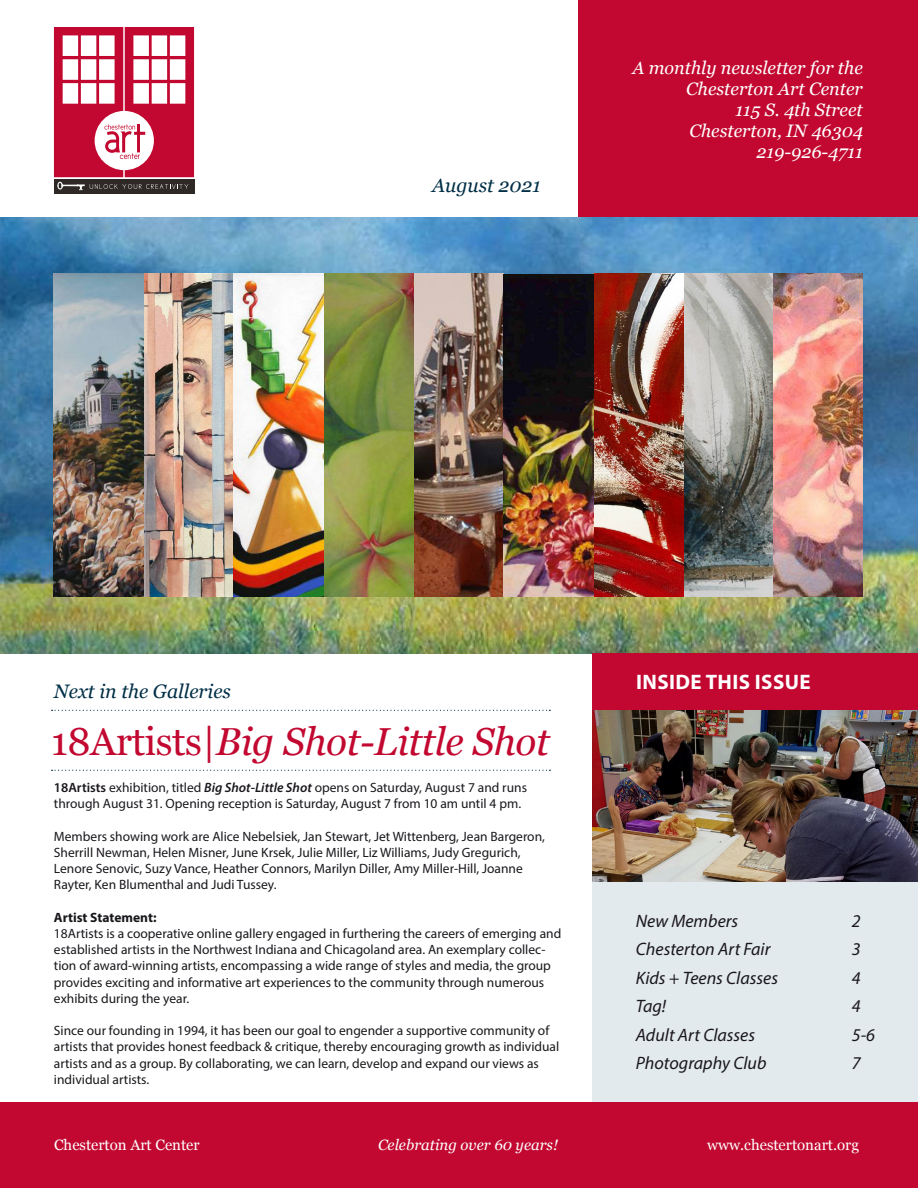
<style>
.page{position:relative;width:918px;height:1188px;background:#fff}
.page>*{position:absolute;margin:0;border:0;box-sizing:border-box;transform-origin:0 0}
.Headline_1{font:italic 39px "Georgia";letter-spacing:-.01em;color:#c20830}
.Headline_4{font:700 21px "Myriad Pro";letter-spacing:.02em;color:#fff}
.Intro_text{font:italic 19.5px "Georgia";color:#002f47}
.t1{font:italic 18px "Georgia";color:#fff}
.t2{font:italic 18px "Myriad Pro";color:#1a171c}
.Intro_text-2{font:15px "Georgia";color:#fff}
.Intro_text-3{font:italic 15px "Georgia";color:#fff}
.t3{font:13.5px/16.2px "Myriad Pro";color:#1a171c}
.t4{font:700 13.5px "Myriad Pro";color:#1a171c}
.s1{font-style:normal}
.s2{font-weight:600}
.s3{font-weight:600;font-style:italic}
</style>
<div class="page">
<div style="left:579px;top:0;width:339px;height:224px;background:#c20830"></div>
<img style="left:0;top:218px;width:918px;height:435px">
<div style="left:592px;top:659px;width:326px;height:529px;background:#e2eaee"></div>
<img style="left:592px;top:710px;width:326px;height:171px">
<div style="left:592px;top:653px;width:326px;height:57px;background:#c20830"></div>
<div style="left:0;top:1103px;width:918px;height:85px;background:#c20830"></div>
<svg style="left:52px;top:770px;width:498px;height:1px"></svg>
<svg style="left:52px;top:710px;width:498px;height:1px"></svg>
<img style="left:683px;top:274px;width:90px;height:322px">
<img style="left:413px;top:274px;width:90px;height:322px">
<img style="left:593px;top:274px;width:90px;height:322px">
<img style="left:324px;top:274px;width:89px;height:322px">
<img style="left:144px;top:274px;width:90px;height:322px">
<img style="left:773px;top:274px;width:90px;height:322px">
<img style="left:503px;top:274px;width:90px;height:322px">
<img style="left:234px;top:274px;width:90px;height:322px">
<img style="left:54px;top:274px;width:90px;height:322px">
<div style="left:54px;top:179px;width:140px;height:15px;background:#2e2926"></div>
<svg style="left:54px;top:27px;width:140px;height:163px"></svg>
<p class="Intro_text" style="left:432px;top:171px;width:110px">August 2021</p>
<p class="t1" style="left:632px;top:55px;width:232px">A monthly newsletter for the</p>
<p class="t1" style="left:686px;top:76px;width:178px">Chesterton Art Center</p>
<p class="t1" style="left:735px;top:97px;width:129px">115 S. 4th Street</p>
<p class="t1" style="left:689px;top:118px;width:175px">Chesterton, IN 46304</p>
<p class="t1" style="left:756px;top:139px;width:108px">219-926-4711</p>
<p class="Intro_text" style="left:54px;top:677px;width:179px">Next in the Galleries</p>
<p class="Headline_1" style="left:51px;top:713px;width:500px"><span class="s1">18Artists|</span>Big Shot-Little Shot</p>
<p class="t3" style="left:54px;top:779px;width:475px"><span class="s2">18Artists</span> exhibition, titled <span class="s3">Big Shot-Little Shot</span> opens on Saturday, August 7 and runs through August 31. Opening reception is Saturday, August 7 from 10 am until 4 pm.</p>
<p class="t3" style="left:54px;top:828px;width:493px">Members showing work are Alice Nebelsiek, Jan Stewart, Jet Wittenberg, Jean Bargeron,<br>Sherrill Newman, Helen Misner, June Krsek, Julie Miller, Liz Williams, Judy Gregurich,</p>
<p class="t3" style="left:54px;top:860px;width:470px">Lenore Senovic, Suzy Vance, Heather Connors, Marilyn Diller, Amy Miller-Hill, Joanne</p>
<p class="t3" style="left:54px;top:877px;width:224px">Rayter, Ken Blumenthal and Judi Tussey.</p>
<p class="t4" style="left:54px;top:908px;width:104px">Artist Statement:</p>
<p class="t3" style="left:54px;top:925px;width:509px">18Artists is a cooperative online gallery engaged in furthering the careers of emerging and established artists in the Northwest Indiana and Chicagoland area. An exemplary collec&shy;tion of award-winning artists, encompassing a wide range of styles and media, the group provides exciting and informative art experiences to the community through numerous exhibits during the year.</p>
<p class="t3" style="left:54px;top:1022px;width:507px">Since our founding in 1994, it has been our goal to engender a supportive community of artists that provides honest feedback &amp; critique, thereby encouraging growth as individual artists and as a group. By collaborating, we can learn, develop and expand our views as individual artists.</p>
<p class="Headline_4" style="left:636px;top:668px;width:176px">INSIDE THIS ISSUE</p>
<p class="t2" style="left:636px;top:910px;width:104px">New Members</p>
<p class="t2" style="left:852px;top:910px;width:10px">2</p>
<p class="t2" style="left:636px;top:938px;width:136px">Chesterton Art Fair</p>
<p class="t2" style="left:852px;top:938px;width:10px">3</p>
<p class="t2" style="left:636px;top:967px;width:144px">Kids + Teens Classes</p>
<p class="t2" style="left:852px;top:967px;width:10px">4</p>
<p class="t2" style="left:636px;top:995px;width:32px">Tag!</p>
<p class="t2" style="left:852px;top:995px;width:10px">4</p>
<p class="t2" style="left:636px;top:1024px;width:121px">Adult Art Classes</p>
<p class="t2" style="left:852px;top:1024px;width:25px">5-6</p>
<p class="t2" style="left:636px;top:1052px;width:132px">Photography Club</p>
<p class="t2" style="left:852px;top:1052px;width:10px">7</p>
<p class="Intro_text-2" style="left:54px;top:1133px;width:147px">Chesterton Art Center</p>
<p class="Intro_text-3" style="left:378px;top:1133px;width:182px">Celebrating over 60 years!</p>
<p class="Intro_text-2" style="left:707px;top:1133px;width:153px">www.chestertonart.org</p>
</div>
